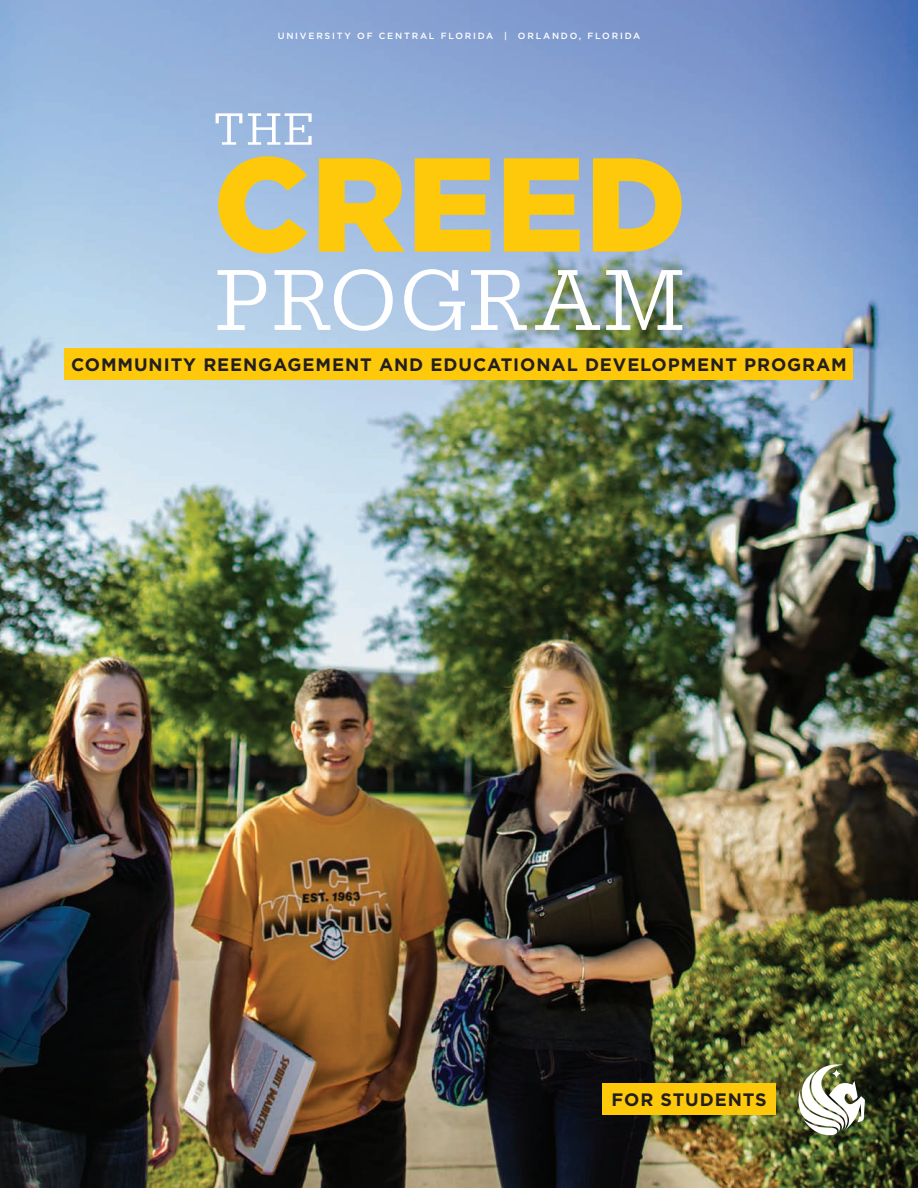
<style>
.page{position:relative;width:918px;height:1188px;background:#fff}
.page>*{position:absolute;margin:0;border:0;box-sizing:border-box;transform-origin:0 0}
.t1{font:900 133.35px "Gotham";color:#fec80b}
.t2{font:85.8px "Slab Tall X";letter-spacing:.03em;color:#fff;scale:1.15 1}
.t3{font:45px "Slab Tall X";color:#fff;scale:1.15 1}
.t4{font:700 18px "Gotham";letter-spacing:.05em;color:#231f20}
.t5{font:500 9px "Gotham";letter-spacing:.2em;color:#fff}
</style>
<div class="page">
<img style="left:0;top:0;width:918px;height:1188px">
<img style="left:798px;top:1063px;width:67px;height:72px">
<svg style="left:832px;top:1069px;width:9px;height:10px"></svg>
<div style="left:65px;top:348px;width:788px;height:31px;background:#fec80b"></div>
<div style="left:603px;top:1083px;width:173px;height:32px;background:#fec80b"></div>
<p class="t5" style="left:278px;top:30px;width:364px">UNIVERSITY OF CENTRAL FLORIDA | ORLANDO, FLORIDA</p>
<h3 class="t3" style="left:214px;top:103px;width:88px">THE</h3>
<h1 class="t1" style="left:213px;top:124px;width:475px">CREED</h1>
<h2 class="t2" style="left:216px;top:250px;width:409px">PROGRAM</h2>
<p class="t4" style="left:71px;top:354px;width:777px">COMMUNITY REENGAGEMENT AND EDUCATIONAL DEVELOPMENT PROGRAM</p>
<p class="t4" style="left:611px;top:1089px;width:157px">FOR STUDENTS</p>
</div>
